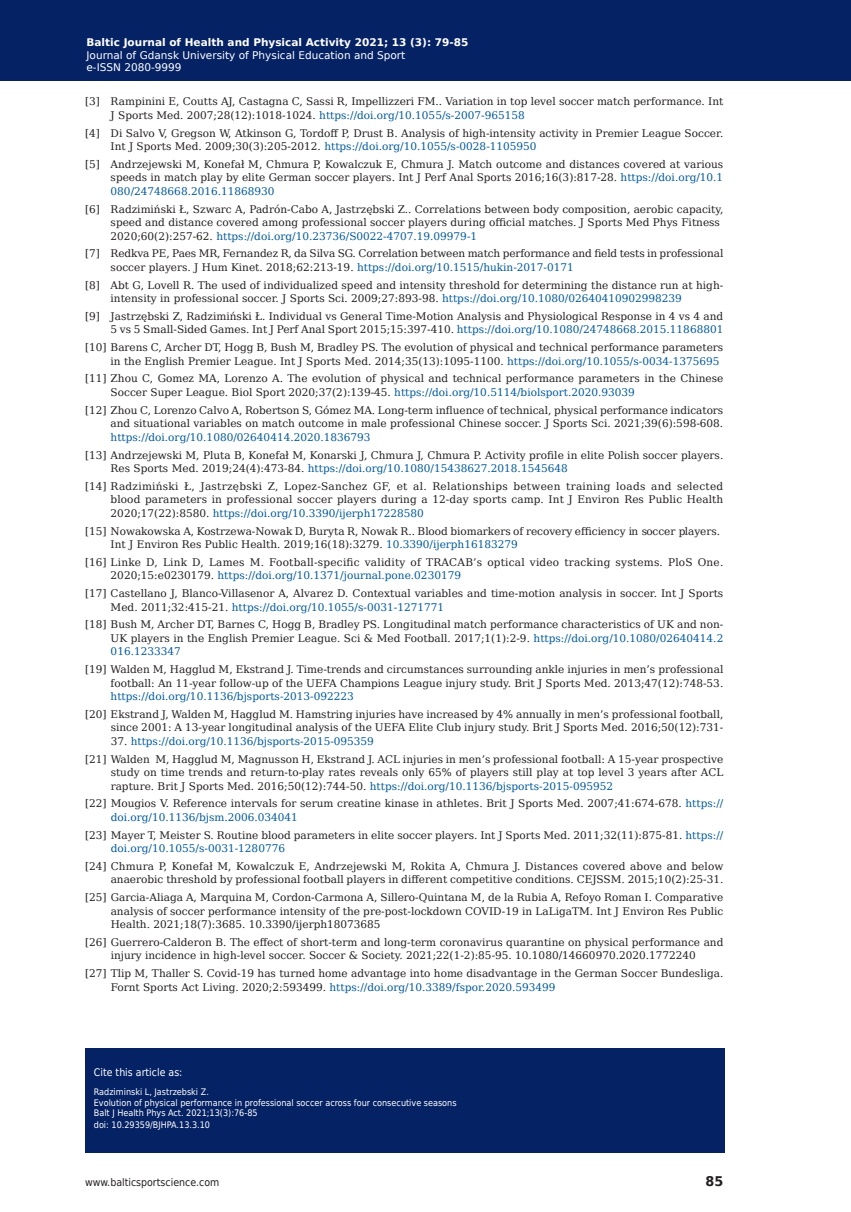
<style>
.page{position:relative;width:851px;height:1212px;background:#fff}
.page>*{position:absolute;margin:0;border:0;box-sizing:border-box;transform-origin:0 0}
.t1{font:700 13.35px "DejaVu Sans";color:#231f20;scale:.96 1}
.t2{font:10.5px/13.5px "DejaVu Serif";color:#231f20}
.t3{font:10.5px "DejaVu Serif";color:#01599c}
.t4{font:10.5px/13.5px "DejaVu Serif";letter-spacing:.025em;color:#231f20}
.t5{font:10.5px/17.7px "DejaVu Serif";letter-spacing:.02em;color:#231f20}
.t6{font:10.5px/12.6px "DejaVu Sans";color:#fff}
.t7{font:700 10.5px "DejaVu Sans";color:#fff}
.t8{font:10.5px "DejaVu Sans Condensed";color:#231f20}
.t9{font:10.5px "DejaVu Sans Condensed";color:#fff}
.t10{font:9px/10.5px "DejaVu Sans Condensed";color:#fff}
.s1{color:#01599c}
.s2{color:#231f20}
</style>
<div class="page">
<div style="left:0;top:0;width:850px;height:80px;background:#052265"></div>
<div style="left:85px;top:1048px;width:639px;height:104px;background:#052265"></div>
<p class="t7" style="left:86px;top:34px;width:383px">Baltic Journal of Health and Physical Activity 2021; 13 (3): 79-85</p>
<p class="t6" style="left:86px;top:48px;width:320px">Journal of Gdansk University of Physical Education and Sport e-ISSN 2080-9999</p>
<p class="t2" style="left:85px;top:94px;width:5px">[3]</p>
<p class="t2" style="left:111px;top:94px;width:614px">Rampinini E, Coutts AJ, Castagna C, Sassi R, Impellizzeri FM.. Variation in top level soccer match performance. Int<br>J Sports Med. 2007;28(1 2):1 01 8-1 024. <span class="s1">https://doi.org/1 0.1 055/s-2007-9651 58</span></p>
<p class="t2" style="left:111px;top:125px;width:610px;text-indent:-26px">[ 4] Di Salvo V, Gregson W, Atkinson G, Tordoff P, Drust B. Analysis of high-intensity activity in Premier League Soccer.<br>Int J Sports Med. 2009;30(3):205-201 2. <span class="s1">https://doi.org/1 0.1 055/s-0028-11 05950</span></p>
<p class="t2" style="left:111px;top:156px;width:614px;text-indent:-26px">[ 5] Andrzejewski M, Konefał M, Chmura P, Kowalczuk E, Chmura J. Match outc ome and distanc es c overed at various speeds in match play by elite German soccer players. Int J Perf Anal Sports 201 6;1 6(3 ):81 7-28. <span class="s1">https://doi. org/1 0.1<br>080/24748668.201 6.11 868930</span></p>
<p class="t2" style="left:85px;top:201px;width:579px">[ 6] Radzimiński Ł, Szwarc A, Padrón-Cabo A, Jastrzębski Z.. Correlations between body composition, aerobic</p>
<p class="t2" style="left:676px;top:201px;width:48px">c apacity,</p>
<p class="t2" style="left:111px;top:215px;width:425px">speed and distance covered among professional soccer players during official matches.JSportsMedPhysFitness<br>2020;60(2):257-62. <span class="s1">https://doi.org/1 0.23736/S0022-4707.1 9.09979-1</span></p>
<p class="t2" style="left:111px;top:246px;width:613px;text-indent:-26px">[ 7] Redkva PE, Paes MR, Fernandez R, da Silva SG. Correlation between match performance and field tests in professional soccer players. J Hum Kinet. 201 8;62:213-1</p>
<p class="t2" style="left:85px;top:257px;width:638px;line-height:17.7px;text-indent:258px">9. <span class="s1">https://doi. org/1 0.1 51 5/hukin-201 7-01 71<br></span>[ 8] Abt G, Lovell R. The used of individualized speed and intensity threshold for determining the distance run at high-</p>
<p class="t2" style="left:85px;top:289px;width:639px;line-height:17.7px;text-indent:26px">intensity in professional soccer. J Sports Sci. 2009;27:893-98. <span class="s1">https://doi. org/1 0.1 080/0264041 090299823 9<br></span>[ 9] Jastrzębski Z, Radzimiński Ł. Individual vs General Time-Motion Analysis and Physiological Response in 4 vs 4 and</p>
<p class="t2" style="left:85px;top:320px;width:639px;line-height:17.7px;text-align:right">5 vs 5 Small-Sided Games. Int J Perf Anal Sport 201 5;1 5:397-41 0. <span class="s1">https://doi.org/1 0.1 080/24748668. 201 5.11 868801<br></span>[1 0] Barens C, Archer DT, Hogg B, Bush M, Bradley PS. The evolution of physical and technical performance parameters</p>
<p class="t2" style="left:111px;top:353px;width:610px">in the English Premier League. Int J Sports Med. 201 4;3 5(13 ):1 095-11 00. <span class="s1">https://doi. org/1 0.1 055/s-0034-13 75695</span></p>
<p class="t2" style="left:85px;top:371px;width:6px">[11]</p>
<p class="t2" style="left:111px;top:371px;width:614px">Zhou C, Gomez MA, Lorenzo A. The evolution of physical and technical performance parameters in the Chinese<br>Soccer Super League. Biol Sport 2020;3 7(2):13 9-45. <span class="s1">https://doi. org/1 0. 511 4/biolsport. 2020. 93 03 9</span></p>
<p class="t2" style="left:85px;top:402px;width:639px;text-align:right">[1 2] Zhou C, Lorenzo Calvo A, Robertson S, Gómez MA. Long-term influence of technical, physical performance indicators and situational variables on match outcome in male professional Chinese soccer. J Sports Sci. 2021 ;3 9(6):598-608.</p>
<p class="t3" style="left:111px;top:428px;width:259px">https://doi.org/1 0.1 080/0264041 4.2020.1 836793</p>
<p class="t2" style="left:85px;top:447px;width:6px">[13]</p>
<p class="t2" style="left:111px;top:447px;width:612px">Andrzejewski M, Pluta B, Konefał M, Konarski J, Chmura J, Chmura P. Activity profile in elite Polish socc er players.<br>Res Sports Med. 201 9;24(4):473-84. <span class="s1">https://doi.org/1 0.1 080/1 5438627. 201 8.1 545648</span></p>
<p class="t4" style="left:111px;top:478px;width:614px;text-indent:-26px">[1 4] Radzimiński Ł, Jastrzębski Z, Lopez-Sanchez GF, et al. Relationships between training loads and selected blood parameters in professional soccer players during a 1 2-day sports camp. Int J Environ Res Public</p>
<p class="t2" style="left:686px;top:492px;width:38px">Health</p>
<p class="t2" style="left:85px;top:503px;width:522px;line-height:17.7px;text-indent:26px">2020;1 7(22):8580. <span class="s1">https://doi.org/1 0.3390/ijerph1 7228580<br></span>[1 5] Nowakowska A, Kostrzewa-Nowak D, Buryta R, Nowak R.. Blood biomarkers of recovery efficiencyinsocc</p>
<p class="t2" style="left:670px;top:523px;width:20px">er players.</p>
<p class="t5" style="left:85px;top:534px;width:637px;text-indent:156px">Health. 201 9;1 6(1 8):3279. <span class="s1">1 0.3390/ijerph1 61 83279<br></span>[1 6] Linke D, Link D, Lames M. Football-specific validity of TRACAB’s optical video tracking systems. PloS One.</p>
<p class="t2" style="left:85px;top:566px;width:639px;line-height:17.7px;text-indent:26px">2020;1 5:e02301 79. <span class="s1">https://doi.org/1 0.1371/journal.pone.02301 79<br></span>[1 7] Castellano J, Blanco-Villasenor A, Alvarez D. Contextual variables and time-motion analysis in soccer. Int J Sports</p>
<p class="t3" style="left:111px;top:597px;width:276px"><span class="s2">Med. 2011 ;32:41 5-21.</span> https://doi.org/1 0.1 055/s-0031-1</p>
<p class="t3" style="left:404px;top:597px;width:38px">271 771</p>
<p class="t2" style="left:111px;top:617px;width:614px;text-align:justify;text-indent:-26px">[1 8] Bush M, Archer DT, Barnes C, Hogg B, Bradley PS. Longitudinal match performance characteristics of UK and non-UK players in the English Premier League. Sci &amp; Med Football. 201 7;1 (1 ):2-9. <span class="s1">https://doi. org/1 0.1 080/0264041 4. 2<br>016.12333</span></p>
<p class="t2" style="left:111px;top:537px;width:114px">Int J Environ Res Public</p>
<p class="t3" style="left:167px;top:642px;width:15px">47</p>
<p class="t2" style="left:85px;top:662px;width:308px">[1 9] Walden M, Hagglud M, Ekstrand J. Time-trends and circ</p>
<p class="t2" style="left:407px;top:662px;width:317px">umstances surrounding ankle injuries in men’s professional</p>
<p class="t2" style="left:111px;top:675px;width:72px">football : An 11-y</p>
<p class="t2" style="left:198px;top:675px;width:520px">ear follow-up of the UEFA Champions League injury study. Brit J Sports Med. 2013;47(1 2):748-53.</p>
<p class="t3" style="left:111px;top:687px;width:100px">https://doi. org/1 0.113</p>
<p class="t3" style="left:227px;top:687px;width:126px">6/bjsports-2013-092223</p>
<p class="t2" style="left:111px;top:706px;width:614px;text-indent:-26px">[ 20] Ekstrand J, Walden M, Hagglud M. Hamstring injuries have increased by 4% annually in men’s professional football, since 2001 : A 13-y</p>
<p class="t2" style="left:208px;top:720px;width:505px">ear longitudinal analysis of the UEFA Elite Club injury study. Brit J Sports Med. 201 6;50(1 2):731-</p>
<p class="t3" style="left:117px;top:732px;width:113px"><span class="s2">7.</span> https://doi. org/1 0.113</p>
<p class="t3" style="left:247px;top:732px;width:129px">6/bjsports-201 5-0953 59</p>
<p class="t2" style="left:111px;top:751px;width:614px;text-align:justify;text-indent:-26px">[ 21] Walden M, Hagglud M, Magnusson H, Ekstrand J. ACL injuries in men’s professional football : A 1 5-year prospective study on time trends and return-to-play rates reveals only 65% of players still play at top level 3 years after ACL rapture. Brit J Sports Med. 201 6;50(1 2):744-50. <span class="s1">https://doi. org/1 0.113</span></p>
<p class="t2" style="left:85px;top:776px;width:639px;line-height:17.7px;text-indent:400px"><span class="s1">6/bjsports-201 5-095952<br></span>[ 22] Mougios V. Reference intervals for serum creatine kinase in athletes. Brit J Sports Med. 2007;41 :674-678. <span class="s1">https://</span></p>
<p class="t3" style="left:111px;top:808px;width:62px">doi. org/1 0.113</p>
<p class="t2" style="left:85px;top:807px;width:639px;line-height:17.7px;text-indent:104px"><span class="s1">6/bjsm. 2006.034041<br></span>[ 23] Mayer T, Meister S. Routine blood parameters in elite soccer players. Int J Sports Med. 2011 ;3 2(11 ):875-81. <span class="s1">https://</span></p>
<p class="t3" style="left:111px;top:839px;width:117px">doi.org/1 0.1 055/s-0031-1</p>
<p class="t3" style="left:245px;top:839px;width:42px">280776</p>
<p class="t2" style="left:111px;top:858px;width:614px;text-indent:-26px">[24] Chmura P, Konefał M, Kowalczuk E, Andrzejewski M, Rokita A, Chmura J. Distanc es c overed above and below anaerobic</p>
<p class="t2" style="left:85px;top:870px;width:639px;line-height:17.7px;text-indent:81px">threshold by professional football players in different competitive conditions. CEJSSM. 201 5;1 0(2):25-31.<br>[ 25] Garcia-Aliaga A, Marquina M, Cordon-Carmona A, Sillero-Quintana M, de la Rubia A, Refoyo Roman I. Comparative</p>
<p class="t2" style="left:111px;top:903px;width:389px">analysis of soccer performance intensity of the pre-post-lockdown COVID-1</p>
<p class="t2" style="left:512px;top:903px;width:198px">9 in LaLigaTM. Int J Environ Res Public</p>
<p class="t2" style="left:85px;top:915px;width:639px;line-height:17.7px;text-indent:26px">Health. 2021 ;1 8(7):3685. 1 0.3390/ijerph1 8073685<br>[ 26] Guerrero-Calderon B. The effect of short-term and long-term coronavirus quarantine on physical performance and</p>
<p class="t2" style="left:85px;top:946px;width:637px;line-height:17.7px;text-align:center">injury incidence in high-level soccer. Soccer &amp; Society. 2021 ;22(1-2):85-95. 1 0.1 080/1 4660970. 2020.1 772240<br>[ 27] Tlip M, Thaller S. Covid-1 9 has turned home advantage into home disadvantage in the German Soccer Bundesliga.</p>
<p class="t3" style="left:111px;top:978px;width:446px"><span class="s2">Fornt Sports Act Living. 2020;2:593499.</span> https://doi. org/1 0.33 89/fspor. 2020. 593499</p>
<p class="t9" style="left:94px;top:1064px;width:90px">Cite this article as:</p>
<p class="t10" style="left:94px;top:1086px;width:364px">Radziminski L, Jastrzebski Z.<br>Evolution of physical performance in professional soccer across four consecutive seasons<br>Balt J Health Phys Act. 2021;13(3):76-85</p>
<p class="t10" style="left:94px;top:1119px;width:118px">doi: 10.29359/BJHPA.13.3.10</p>
<p class="t8" style="left:85px;top:1174px;width:136px">www.balticsportscience.com</p>
<p class="t1" style="left:705px;top:1170px;width:20px">85</p>
</div>
